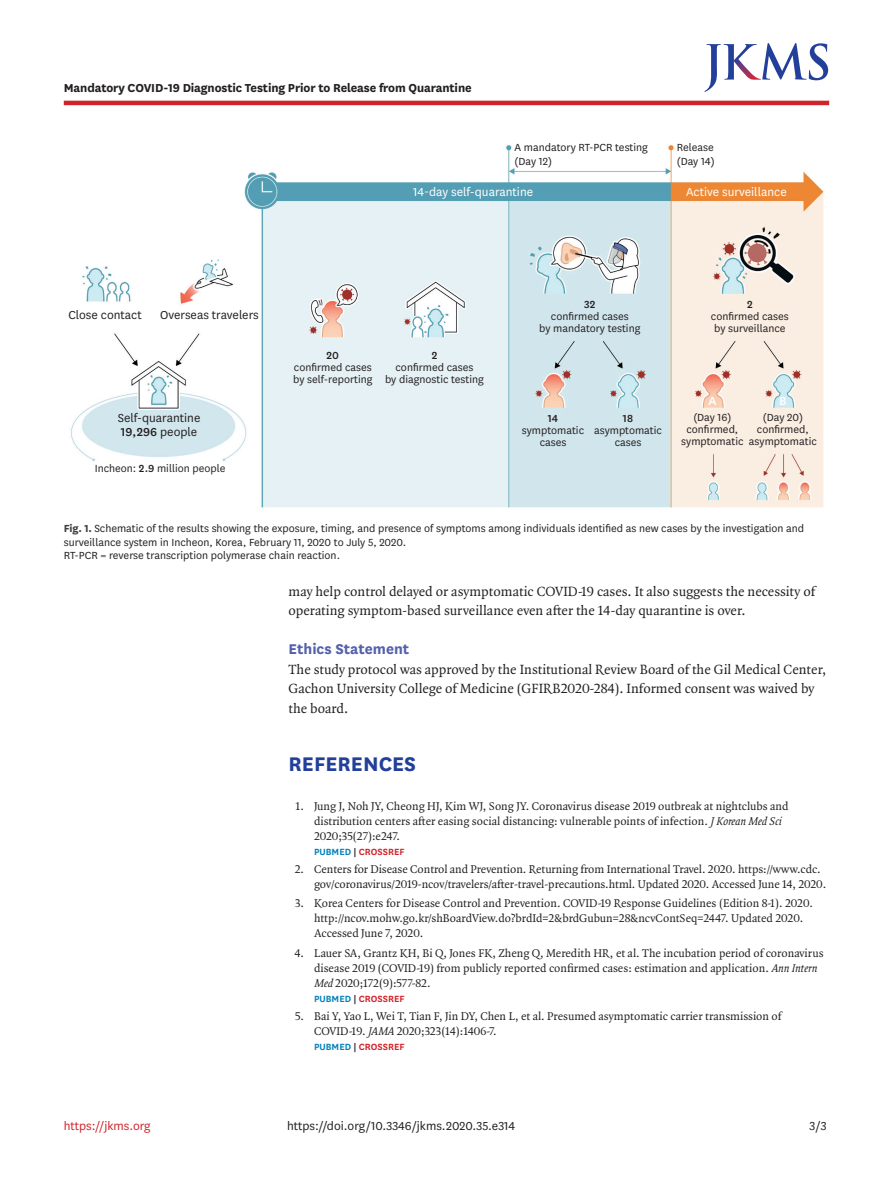
<style>
.page{position:relative;width:893px;height:1191px;background:#fff}
.page>*{position:absolute;margin:0;border:0;box-sizing:border-box;transform-origin:0 0}
.body_title1{font:700 23.1px "National";color:#223f99}
.body_title2{font:700 16.5px "National";color:#5661ac}
.body_p_first{font:14.25px/19.5px "Quadraat OT";color:#231f20}
.body_p{font:14.25px/19.5px "Quadraat OT";color:#231f20}
.t1{font:500 13.8px "National";color:#fff}
.doi_running_footer{font:13.5px/13.8px "National";color:#231f20}
.alt-title-type{font:700 13.5px "National";letter-spacing:-.01em;color:#231f20}
.t2{font:13.5px "National";color:#fff}
.t3{font:13.5px "National";color:#d1232a}
.ref{font:12px/15px "Quadraat OT";color:#231f20}
.fig_caption{font:12px/12px "National";color:#231f20;text-align:center}
.ref-pubid{font:600 10.5px "National";color:#d1232a}
.s1{font-weight:500}
.s2{font-weight:700;color:#3e3e3f}
.s3{font-style:italic}
.s4{color:#0080b9}
.s5{color:#231f20}
</style>
<div class="page">
<hr style="left:64px;top:101px;width:765px;height:4px;background:#d1232a">
<svg style="left:704px;top:43px;width:124px;height:49px"></svg>
<img style="left:71px;top:145px;width:753px;height:363px">
<p class="alt-title-type" style="left:64px;top:78px;width:409px">Mandatory COVID-19 Diagnostic Testing Prior to Release from Quarantine</p>
<p class="fig_caption" style="left:515px;top:140px;width:135px;line-height:13.8px;text-align:left">A mandatory RT-PCR testing (Day 12)</p>
<p class="t2" style="left:413px;top:183px;width:122px">14-day self-quarantine</p>
<p class="t2" style="left:686px;top:183px;width:102px">Active surveillance</p>
<p class="fig_caption" style="left:677px;top:140px;width:40px;line-height:13.8px;text-align:left">Release (Day 14)</p>
<p class="doi_running_footer" style="left:68px;top:308px;width:75px">Close contact</p>
<p class="doi_running_footer" style="left:160px;top:308px;width:100px">Overseas travelers</p>
<p class="doi_running_footer" style="left:118px;top:410px;width:84px">Self-quarantine<br><span class="s1">19,296</span> people</p>
<p class="fig_caption" style="left:95px;top:462px;width:132px">Incheon: <span class="s1">2.9</span> million people</p>
<p class="fig_caption" style="left:293px;top:348px;width:81px"><span class="s1">20<br></span>confirmed cases by self-reporting</p>
<p class="fig_caption" style="left:385px;top:348px;width:100px"><span class="s1">2<br></span>confirmed cases<br>by diagnostic testing</p>
<p class="fig_caption" style="left:539px;top:297px;width:103px"><span class="s1">32<br></span>confirmed cases<br>by mandatory testing</p>
<p class="fig_caption" style="left:711px;top:297px;width:79px"><span class="s1">2<br></span>confirmed cases by surveillance</p>
<p class="t1" style="left:708px;top:391px;width:10px">A</p>
<p class="t1" style="left:779px;top:391px;width:9px">B</p>
<p class="fig_caption" style="left:522px;top:412px;width:64px"><span class="s1">14 </span>symptomatic cases</p>
<p class="fig_caption" style="left:594px;top:412px;width:69px"><span class="s1">18 </span>asymptomatic cases</p>
<p class="fig_caption" style="left:681px;top:411px;width:64px">(Day 16) confirmed, symptomatic</p>
<p class="fig_caption" style="left:749px;top:411px;width:69px">(Day 20) confirmed, asymptomatic</p>
<p class="fig_caption" style="left:64px;top:521px;width:742px;line-height:13.5px;text-align:left"><span class="s2">Fig. 1.</span> Schematic of the results showing the exposure, timing, and presence of symptoms among individuals identified as new cases by the investigation and surveillance system in Incheon, Korea, February 11, 2020 to July 5, 2020.<br>RT-PCR = reverse transcription polymerase chain reaction.</p>
<p class="body_p" style="left:289px;top:581px;width:528px">may help control delayed or asymptomatic COVID-19 cases. It also suggests the necessity of operating symptom-based surveillance even after the 14-day quarantine is over.</p>
<p class="body_title2" style="left:289px;top:637px;width:122px">Ethics Statement</p>
<p class="body_p_first" style="left:289px;top:659px;width:539px">The study protocol was approved by the Institutional Review Board of the Gil Medical Center,<br>Gachon University College of Medicine (GFIRB2020-284). Informed consent was waived by the board.</p>
<p class="body_title1" style="left:289px;top:748px;width:129px">REFERENCES</p>
<p class="ref" style="left:314px;top:798px;width:476px;text-indent:-18px">1. Jung J, Noh JY, Cheong HJ, Kim WJ, Song JY. Coronavirus disease 2019 outbreak at nightclubs and distribution centers after easing social distancing: vulnerable points of infection. <span class="s3">J Korean MedSci<br></span>2020;35(27):e247.</p>
<p class="ref-pubid" style="left:314px;top:844px;width:92px"><span class="s4">PUBMED</span> <span class="s5">|</span> CROSSREF</p>
<p class="ref" style="left:314px;top:861px;width:514px;text-indent:-19px">2. Centers for Disease Control and Prevention. Returning from International Travel. 2020. https://www.cdc. gov/coronavirus/2019-ncov/travelers/after-travel-precautions.html. Updated 2020. Accessed June 14, 2020.</p>
<p class="ref" style="left:314px;top:895px;width:500px;text-indent:-19px">3. Korea Centers for Disease Control and Prevention. COVID-19 Response Guidelines (Edition 8-1). 2020. http://ncov.mohw.go.kr/shBoardView.do?brdId=2&amp;brdGubun=28&amp;ncvContSeq=2447. Updated 2020.<br>Accessed June 7, 2020.</p>
<p class="ref" style="left:314px;top:945px;width:511px;text-indent:-20px">4. Lauer SA, Grantz KH, Bi Q, Jones FK, Zheng Q, Meredith HR, et al. The incubation period of coronavirus disease 2019 (COVID-19) from publicly reported confirmed cases: estimation and application. <span class="s3">Ann Intern<br>Med</span>2020;172(9):577-82.</p>
<p class="ref-pubid" style="left:314px;top:991px;width:92px"><span class="s4">PUBMED</span> <span class="s5">|</span> CROSSREF</p>
<p class="ref" style="left:314px;top:1008px;width:469px;text-indent:-19px">5. Bai Y, Yao L, Wei T, Tian F, Jin DY, Chen L, et al. Presumed asymptomatic carrier transmission of<br>COVID-19. <span class="s3">JAMA</span> 2020;323(14):1406-7.</p>
<p class="ref-pubid" style="left:314px;top:1039px;width:92px"><span class="s4">PUBMED</span> <span class="s5">|</span> CROSSREF</p>
<p class="t3" style="left:64px;top:1116px;width:88px">https://jkms.org</p>
<p class="doi_running_footer" style="left:287px;top:1117px;width:230px">https://doi.org/10.3346/jkms.2020.35.e314</p>
<p class="doi_running_footer" style="left:810px;top:1117px;width:19px">3/3</p>
</div>
